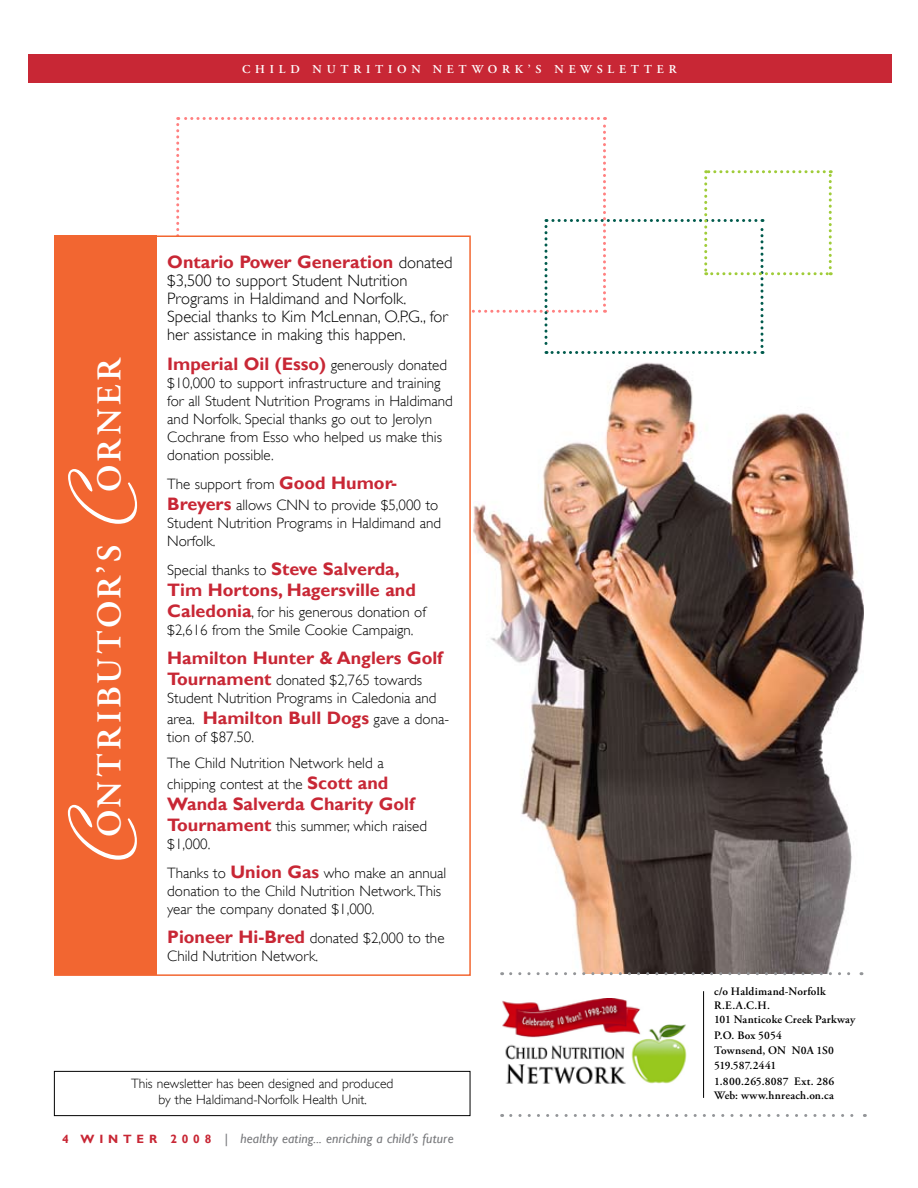
<style>
.page{position:relative;width:918px;height:1188px;background:#fff}
.page>*{position:absolute;margin:0;border:0;box-sizing:border-box;transform-origin:0 0}
.t1{font:90px "HUNTSON";color:#fff}
.t2{font:600 34.65px "Adobe Garamond Pro";letter-spacing:.09em;color:#fff}
.t3{font:700 18px "Gill Sans";color:#c82735}
.t4{font:300 16.5px/18px "Gill Sans";color:#000}
.t5{font:300 15px/18px "Gill Sans";color:#000}
.t6{font:300 13.5px/16.5px "Gill Sans";color:#000;text-align:center}
.t7{font:italic 13.5px "Gill Sans";letter-spacing:.015em;color:#77787b}
.t8{font:600 12px "Adobe Garamond Pro";letter-spacing:.4em;color:#fff}
.t9{font:600 11.4px/15.3px "Adobe Garamond Pro";letter-spacing:.015em;color:#000}
.s1{font-weight:300;font-size:16.5px;color:#000}
.s2{font-weight:300;font-size:15px;color:#000}
.s3{font-weight:700;font-size:18px;color:#c82735}
.s4{font-weight:700;font-style:normal;font-size:12px;color:#c82735}
</style>
<div class="page">
<div style="left:28px;top:54px;width:864px;height:28px;background:#c82735"></div>
<img style="left:473px;top:362px;width:391px;height:611px">
<div style="left:54px;top:1071px;width:416px;height:45px;border:1px solid #000"></div>
<div style="left:54px;top:236px;width:417px;height:740px;background:#fff;border:2px solid #f26631"></div>
<div style="left:54px;top:236px;width:102px;height:739px;background:#f26631"></div>
<hr style="left:703px;top:991px;width:1px;height:107px;background:#000">
<svg style="left:511px;top:1114px;width:354px;height:3px"></svg>
<svg style="left:511px;top:972px;width:351px;height:3px"></svg>
<svg style="left:176px;top:117px;width:656px;height:237px"></svg>
<img style="left:502px;top:999px;width:185px;height:85px">
<p class="t8" style="left:242px;top:62px;width:436px">CHILD NUTRITION NETWORK’S NEWSLETTER</p>
<h2 class="t2" style="left:89px;top:492px;width:136px;rotate:-90deg">ORNER</h2>
<h1 class="t1" style="left:49px;top:538px;width:71px;rotate:-90deg">C</h1>
<h2 class="t2" style="left:89px;top:837px;width:294px;rotate:-90deg">ONTRIBUTOR’S</h2>
<h1 class="t1" style="left:49px;top:874px;width:71px;rotate:-90deg">C</h1>
<p class="t3" style="left:167px;top:252px;width:287px">Ontario Power Generation <span class="s1">donated</span></p>
<p class="t4" style="left:167px;top:272px;width:282px">$3,500 to support Student Nutrition Programs in Haldimand and Norfolk.<br>Special thanks to Kim McLennan, O.P.G., for her assistance in making this happen.</p>
<p class="t3" style="left:167px;top:353px;width:281px">Imperial Oil (Esso) <span class="s2">generously donated</span></p>
<p class="t5" style="left:167px;top:373px;width:287px">$10,000 to support infrastructure and training for all Student Nutrition Programs in Haldimand and Norfolk. Special thanks go out to Jerolyn Cochrane from Esso who helped us make this donation possible.</p>
<p class="t5" style="left:167px;top:473px;width:273px;line-height:21px">The support from <span class="s3">Good Humor-<br>Breyers</span> allows CNN to provide $5,000 to</p>
<p class="t5" style="left:167px;top:514px;width:275px">Student Nutrition Programs in Haldimand and<br>Norfolk.</p>
<p class="t5" style="left:167px;top:561px;width:234px">Special thanks to <span class="s3">Steve Salverda,</span></p>
<p class="t3" style="left:167px;top:579px;width:250px">Tim Hortons, Hagersville and</p>
<p class="t5" style="left:167px;top:603px;width:260px"><span class="s3">Caledonia</span>, for his generous donation of $2,616 from the Smile Cookie Campaign.</p>
<p class="t3" style="left:167px;top:647px;width:277px">Hamilton Hunter &amp; Anglers Golf</p>
<p class="t5" style="left:167px;top:671px;width:271px"><span class="s3">Tournament</span> donated $2,765 towards<br>Student Nutrition Programs in Caledonia and</p>
<p class="t3" style="left:167px;top:707px;width:283px"><span class="s2">area.</span> Hamilton Bull Dogs <span class="s2">gave a dona-</span></p>
<p class="t5" style="left:167px;top:724px;width:218px;line-height:26.1px">tion of $87.50.<br>The Child Nutrition Network held a</p>
<p class="t5" style="left:167px;top:775px;width:223px">chipping contest at the <span class="s3">Scott and</span></p>
<p class="t3" style="left:167px;top:793px;width:249px">Wanda Salverda Charity Golf</p>
<p class="t5" style="left:167px;top:817px;width:261px"><span class="s3">Tournament</span> this summer, which raised $1,000.</p>
<p class="t5" style="left:167px;top:864px;width:281px">Thanks to <span class="s3">Union Gas</span> who make an annual donation to the Child Nutrition Network. This year the company donated $1,000.</p>
<p class="t5" style="left:167px;top:929px;width:279px"><span class="s3">Pioneer Hi-Bred</span> donated $2,000 to the<br>Child Nutrition Network.</p>
<p class="t6" style="left:131px;top:1075px;width:264px">This newsletter has been designed and produced by the Haldimand-Norfolk Health Unit.</p>
<p class="t7" style="left:62px;top:1131px;width:393px"><span class="s4">4 W I N T E R 2 0 0 8</span> | healthy eating... enriching a child’s future</p>
<p class="t9" style="left:714px;top:984px;width:143px;line-height:14.2px">c/o Haldimand-Norfolk<br>R.E.A.C.H.<br>101 Nanticoke Creek Parkway</p>
<p class="t9" style="left:714px;top:1027px;width:122px">P.O. Box 5054<br>Townsend, ON N0A 1S0<br>519.587.2441<br>1.800.265.8087 Ext. 286</p>
<p class="t9" style="left:714px;top:1088px;width:121px">Web: www.hnreach.on.ca</p>
</div>
